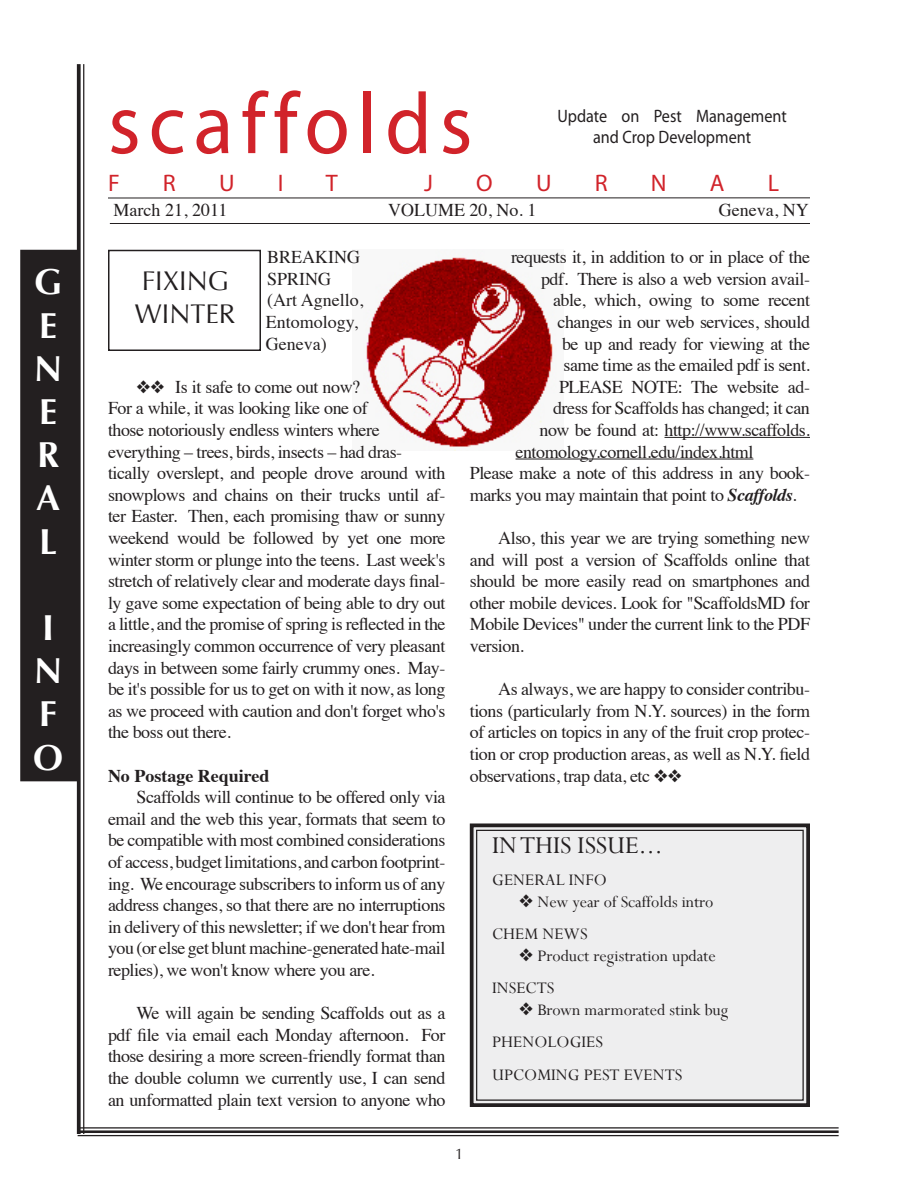
<style>
.page{position:relative;width:918px;height:1188px;background:#fff}
.page>*{position:absolute;margin:0;border:0;box-sizing:border-box;transform-origin:0 0}
.t1{font:87px "Myriad Pro";letter-spacing:.095em;color:#d1232a;scale:.95 1}
.t2{font:700 36px "Optima";color:#fff}
.t3{font:27px "Perpetua";color:#231f20}
.Box_text{font:27px "Optima";color:#231f20}
.t4{font:24px "Myriad Pro";color:#d1232a}
.Scaf_Body_Text{font:18px/21.6px "Times";letter-spacing:-.025em;color:#231f20;text-align:justify}
.t5{font:18px "Perpetua";color:#231f20}
.Scaf_Body_Text-2{font:18px "Times";color:#231f20}
.t6{font:18px "Myriad Pro";color:#231f20;scale:.9 1}
.Scaf_Body_Text-3{font:700 18px "Times";color:#231f20}
.s1{font-weight:700;font-style:italic}
</style>
<div class="page">
<svg style="left:77px;top:64px;width:4px;height:1070px;background:#3a3637"></svg>
<hr style="left:83px;top:64px;width:1px;height:1070px;background:#231f20">
<hr style="left:110px;top:223px;width:700px;height:1px;background:#231f20">
<hr style="left:78px;top:1127px;width:761px;height:2px;background:#231f20">
<hr style="left:78px;top:1130px;width:761px;height:3px;background:#231f20">
<hr style="left:78px;top:1135px;width:761px;height:1px;background:#231f20">
<hr style="left:108px;top:197px;width:702px;height:1px;background:#231f20">
<img style="left:366px;top:254px;width:189px;height:197px">
<div style="left:469px;top:823px;width:341px;height:284px;background:#eeeeef"></div>
<div style="left:476px;top:830px;width:328px;height:271px;border:1px solid #231f20"></div>
<div style="left:22px;top:251px;width:54px;height:529px;background:#231f20"></div>
<div style="left:20px;top:250px;width:58px;height:531px;border:3px solid #231f20"></div>
<div style="left:108px;top:250px;width:153px;height:101px;border:2px solid #231f20"></div>
<hr style="left:665px;top:437px;width:145px;height:1px;background:#231f20">
<hr style="left:516px;top:459px;width:237px;height:1px;background:#231f20">
<p class="t2" style="left:34px;top:261px;width:30px">G</p>
<p class="t2" style="left:39px;top:304px;width:19px">E</p>
<p class="t2" style="left:34px;top:348px;width:30px">N</p>
<p class="t2" style="left:39px;top:391px;width:19px">E</p>
<p class="t2" style="left:37px;top:434px;width:23px">R</p>
<p class="t2" style="left:36px;top:477px;width:26px">A</p>
<p class="t2" style="left:39px;top:520px;width:19px">L</p>
<p class="t2" style="left:42px;top:607px;width:13px">I</p>
<p class="t2" style="left:34px;top:650px;width:30px">N</p>
<p class="t2" style="left:39px;top:693px;width:19px">F</p>
<p class="t2" style="left:33px;top:736px;width:31px">O</p>
<p class="t1" style="left:108px;top:70px;width:385px">scaffolds</p>
<p class="t4" style="left:108px;top:168px;width:13px">F</p>
<p class="t4" style="left:163px;top:168px;width:14px">R</p>
<p class="t4" style="left:219px;top:168px;width:17px">U</p>
<p class="t4" style="left:278px;top:168px;width:7px">I</p>
<p class="t4" style="left:326px;top:168px;width:13px">T</p>
<p class="t4" style="left:424px;top:168px;width:10px">J</p>
<p class="t4" style="left:476px;top:168px;width:18px">O</p>
<p class="t4" style="left:536px;top:168px;width:17px">U</p>
<p class="t4" style="left:595px;top:168px;width:14px">R</p>
<p class="t4" style="left:651px;top:168px;width:17px">N</p>
<p class="t4" style="left:710px;top:168px;width:16px">A</p>
<p class="t4" style="left:768px;top:168px;width:13px">L</p>
<p class="t6" style="left:557px;top:104px;width:256px">Update on Pest Management</p>
<p class="t6" style="left:593px;top:126px;width:177px">and Crop Development</p>
<p class="Scaf_Body_Text-2" style="left:114px;top:193px;width:115px">March 21, 2011</p>
<p class="Scaf_Body_Text-2" style="left:388px;top:193px;width:150px">VOLUME 20, No. 1</p>
<p class="Scaf_Body_Text-2" style="left:719px;top:193px;width:91px">Geneva, NY</p>
<p class="Scaf_Body_Text-2" style="left:267px;top:240px;width:94px">BREAKING</p>
<p class="Scaf_Body_Text" style="left:267px;top:266px;width:66px">SPRING</p>
<p class="Scaf_Body_Text-2" style="left:267px;top:284px;width:97px">(Art Agnello,</p>
<p class="Scaf_Body_Text-2" style="left:266px;top:305px;width:94px">Entomology,</p>
<p class="Scaf_Body_Text" style="left:266px;top:331px;width:62px">Geneva)</p>
<p class="Scaf_Body_Text" style="left:108px;top:374px;width:339px;text-align:left;text-indent:28px">❖❖ Is it safe to come out now?<br>For a while, it was looking like one of<br>those notoriously endless winters where everything – trees, birds, insects – had dras&shy;tically overslept, and people drove around with snowplows and chains on their trucks until af&shy;ter Easter. Then, each promising thaw or sunny weekend would be followed by yet one more winter storm or plunge into the teens. Last week's stretch of relatively clear and moderate days final&shy;ly gave some expectation of being able to dry out a little, and the promise of spring is reflected in the increasingly common occurrence of very pleasant days in between some fairly crummy ones. May&shy;be it's possible for us to get on with it now, as long as we proceed with caution and don't forget who's the boss out there.</p>
<p class="Scaf_Body_Text-3" style="left:108px;top:758px;width:163px">No Postage Required</p>
<p class="Scaf_Body_Text" style="left:108px;top:785px;width:339px;text-indent:28px">Scaffolds will continue to be offered only via email and the web this year, formats that seem to be compatible with most combined considerations of access, budget limitations, and carbon footprint&shy;ing. We encourage subscribers to inform us of any address changes, so that there are no interruptions in delivery of this newsletter; if we don't hear from you (or else get blunt machine-generated hate-mail replies), we won't know where you are.</p>
<p class="Scaf_Body_Text" style="left:108px;top:1001px;width:339px;text-indent:28px">We will again be sending Scaffolds out as a pdf file via email each Monday afternoon. For those desiring a more screen-friendly format than the double column we currently use, I can send an unformatted plain text version to anyone who</p>
<p class="Box_text" style="left:142px;top:265px;width:89px">FIXING</p>
<p class="Box_text" style="left:135px;top:298px;width:102px">WINTER</p>
<p class="Scaf_Body_Text" style="left:511px;top:245px;width:300px">requests it, in addition to or in place of the</p>
<p class="Scaf_Body_Text" style="left:541px;top:266px;width:270px">pdf. There is also a web version avail-</p>
<p class="Scaf_Body_Text" style="left:553px;top:288px;width:258px">able, which, owing to some recent</p>
<p class="Scaf_Body_Text" style="left:558px;top:310px;width:254px">changes in our web services, should</p>
<p class="Scaf_Body_Text" style="left:562px;top:331px;width:249px">be up and ready for viewing at the</p>
<p class="Scaf_Body_Text" style="left:564px;top:353px;width:248px">same time as the emailed pdf is sent.</p>
<p class="Scaf_Body_Text" style="left:559px;top:374px;width:252px">PLEASE NOTE: The website ad-</p>
<p class="Scaf_Body_Text" style="left:553px;top:396px;width:258px">dress for Scaffolds has changed; it can</p>
<p class="Scaf_Body_Text" style="left:540px;top:418px;width:272px">now be found at: http://www.scaffolds.</p>
<p class="Scaf_Body_Text" style="left:516px;top:439px;width:239px">entomology.cornell.edu/index.html</p>
<p class="Scaf_Body_Text" style="left:470px;top:461px;width:342px">Please make a note of this address in any book&shy;marks you may maintain that point to <span class="s1">Scaffolds</span>.</p>
<p class="Scaf_Body_Text" style="left:470px;top:526px;width:342px;text-indent:28px">Also, this year we are trying something new and will post a version of Scaffolds online that should be more easily read on smartphones and other mobile devices. Look for "ScaffoldsMD for Mobile Devices" under the current link to the PDF version.</p>
<p class="Scaf_Body_Text" style="left:470px;top:677px;width:342px;text-indent:28px">As always, we are happy to consider contribu&shy;tions (particularly from N.Y. sources) in the form of articles on topics in any of the fruit crop protec&shy;tion or crop production areas, as well as N.Y. field observations, trap data, etc ❖❖</p>
<p class="t3" style="left:492px;top:828px;width:172px">IN THIS ISSUE...</p>
<p class="t5" style="left:492px;top:869px;width:116px">GENERAL INFO</p>
<p class="t5" style="left:519px;top:890px;width:196px">❖ New year of Scaffolds intro</p>
<p class="t5" style="left:492px;top:923px;width:97px">CHEM NEWS</p>
<p class="t5" style="left:519px;top:944px;width:198px">❖ Product registration update</p>
<p class="t5" style="left:492px;top:977px;width:64px">INSECTS</p>
<p class="t5" style="left:519px;top:998px;width:211px">❖ Brown marmorated stink bug</p>
<p class="t5" style="left:492px;top:1031px;width:112px">PHENOLOGIES</p>
<p class="t5" style="left:492px;top:1063px;width:192px">UPCOMING PEST EVENTS</p>
</div>
